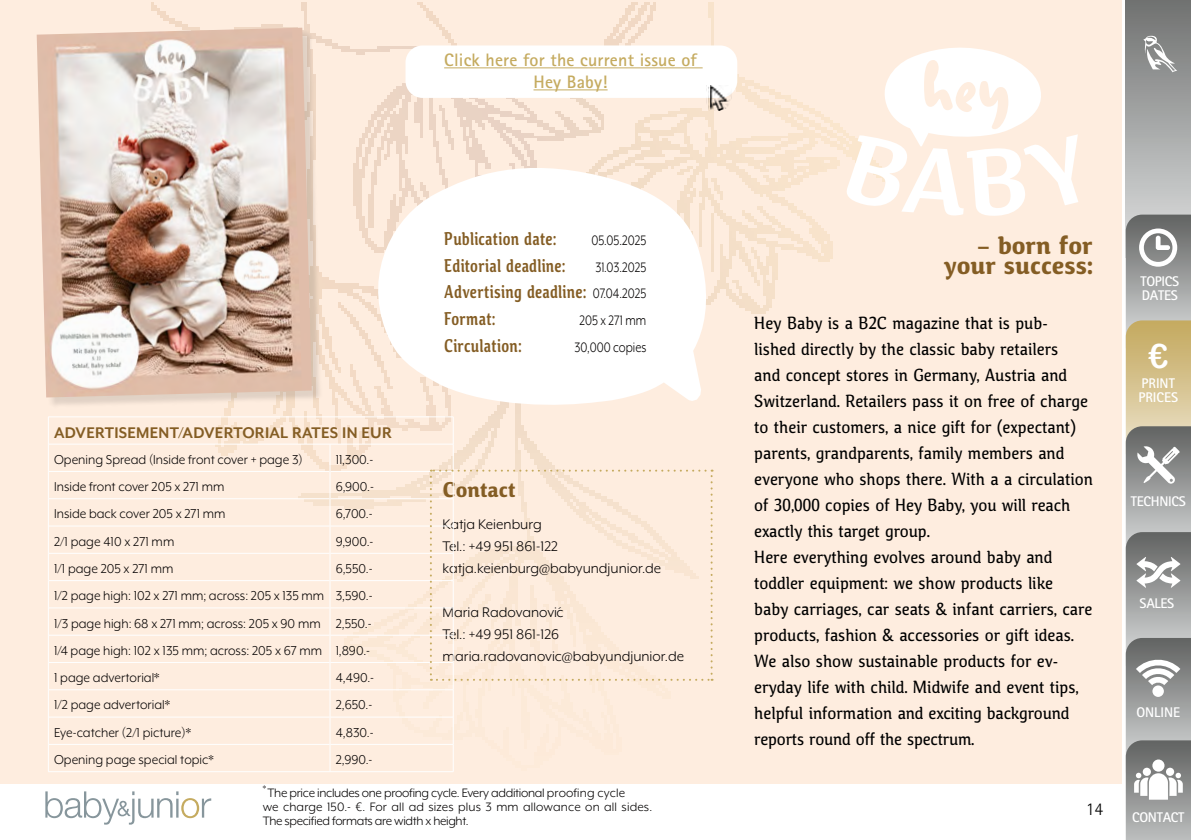
<style>
.page{position:relative;width:1191px;height:840px;background:#fff}
.page>*{position:absolute;margin:0;border:0;box-sizing:border-box;transform-origin:0 0}
.t1{font:34px "Arial Rounded MT Bold";color:#fff}
.t2{font:700 26px/20px "Calendula";color:#845d24;text-align:right}
.t3{font:700 22px "Calendula";color:#845d24}
.t4{font:600 18.8px/26.8px "Calendula";letter-spacing:.015em;color:#845d24;scale:.84 1}
.t5{font:18px/26px "Calendula";color:#000}
.t6{font:700 18px/22px "Rotis Sans Serif 65";letter-spacing:.01em;color:#c5ab60;text-align:center}
.t7{font:300 18px "Rotis Sans Serif 45";color:#000}
.t8{font:700 17.8px "Mr Eaves XL Mod OT";letter-spacing:.015em;color:#845d24}
.t9{font:16px/22px "Mr Eaves XL Mod OT";color:#030000}
.t10{font:15.8px "Mr Eaves XL Mod OT";color:#030000;scale:.84 1}
.t11{font:14.8px/27.2px "Mr Eaves XL Mod OT";color:#030000}
.t12{font:14px/14px "Mr Eaves XL Mod OT";letter-spacing:-.02em;color:#030000}
.t13{font:700 14px/14px "Rotis Sans Serif 65";letter-spacing:-.02em;color:#fff}
.t14{font:700 14px/14px "Rotis Sans Serif 65";color:#fff}
.s1{font-family:"Mr Eaves XL Mod OT";font-weight:400;font-size:15.8px;color:#030000}
.s2{color:#000}
</style>
<div class="page">
<svg style="left:45px;top:791px;width:107px;height:33px"></svg>
<div style="left:0;top:0;width:1121px;height:782px;background:#feeddf"></div>
<img style="left:152px;top:3px;width:905px;height:816px">
<svg style="left:845px;top:44px;width:233px;height:172px"></svg>
<div style="left:39px;top:30px;width:283px;height:378px;background:#000;opacity:.12"></div>
<img style="left:37px;top:28px;width:275px;height:369px">
<hr style="left:48px;top:416px;width:282px;height:1px;background:#fff">
<hr style="left:330px;top:416px;width:123px;height:1px;background:#fff">
<hr style="left:49px;top:443px;width:281px;height:1px;background:#fff">
<hr style="left:330px;top:443px;width:123px;height:1px;background:#fff">
<hr style="left:49px;top:471px;width:281px;height:1px;background:#fff">
<hr style="left:330px;top:471px;width:123px;height:1px;background:#fff">
<hr style="left:49px;top:498px;width:281px;height:1px;background:#fff">
<hr style="left:330px;top:498px;width:123px;height:1px;background:#fff">
<hr style="left:49px;top:525px;width:281px;height:1px;background:#fff">
<hr style="left:330px;top:525px;width:123px;height:1px;background:#fff">
<hr style="left:49px;top:552px;width:281px;height:1px;background:#fff">
<hr style="left:330px;top:552px;width:123px;height:1px;background:#fff">
<hr style="left:49px;top:580px;width:281px;height:1px;background:#fff">
<hr style="left:330px;top:580px;width:123px;height:1px;background:#fff">
<hr style="left:49px;top:607px;width:281px;height:1px;background:#fff">
<hr style="left:330px;top:607px;width:123px;height:1px;background:#fff">
<hr style="left:49px;top:634px;width:281px;height:1px;background:#fff">
<hr style="left:330px;top:634px;width:123px;height:1px;background:#fff">
<hr style="left:49px;top:661px;width:281px;height:1px;background:#fff">
<hr style="left:330px;top:661px;width:123px;height:1px;background:#fff">
<hr style="left:49px;top:689px;width:281px;height:1px;background:#fff">
<hr style="left:330px;top:689px;width:123px;height:1px;background:#fff">
<hr style="left:49px;top:716px;width:281px;height:1px;background:#fff">
<hr style="left:330px;top:716px;width:123px;height:1px;background:#fff">
<hr style="left:49px;top:743px;width:281px;height:1px;background:#fff">
<hr style="left:330px;top:743px;width:123px;height:1px;background:#fff">
<hr style="left:48px;top:770px;width:282px;height:1px;background:#fff">
<hr style="left:330px;top:770px;width:123px;height:1px;background:#fff">
<svg style="left:48px;top:417px;width:1px;height:353px"></svg>
<svg style="left:330px;top:444px;width:1px;height:327px"></svg>
<svg style="left:430px;top:417px;width:282px;height:354px"></svg>
<svg style="left:355px;top:163px;width:373px;height:246px"></svg>
<svg style="left:628px;top:325px;width:79px;height:86px"></svg>
<svg style="left:1125px;top:0;width:66px;height:214px;background:#a1a2a2"></svg>
<div style="left:405px;top:45px;width:332px;height:53px;background:#fff;border-radius:17px"></div>
<hr style="left:444px;top:67px;width:258px;height:1px;background:#c5ab60">
<hr style="left:533px;top:89px;width:74px;height:1px;background:#c5ab60">
<img style="left:706px;top:85px;width:25px;height:25px">
<svg style="left:1125px;top:214px;width:66px;height:625px;background:#a9a79e"></svg>
<svg style="left:1143px;top:36px;width:34px;height:36px"></svg>
<p class="t6" style="left:444px;top:49px;width:254px">Click here for the current issue of<br>Hey Baby!</p>
<p class="t4" style="left:444px;top:225px;width:134px">Publication date:</p>
<p class="t10" style="left:591px;top:231px;width:67px">05.05.2025</p>
<p class="t4" style="left:444px;top:252px;width:145px">Editorial deadline:</p>
<p class="t10" style="left:595px;top:258px;width:62px">31.03.2025</p>
<p class="t4" style="left:444px;top:279px;width:242px">Advertising deadline: <span class="s1">07.04.2025<br></span>Format:</p>
<p class="t10" style="left:579px;top:311px;width:81px">205 x 271 mm</p>
<p class="t8" style="left:54px;top:422px;width:339px">ADVERTISEMENT/ADVERTORIAL RATES IN EUR</p>
<p class="t11" style="left:54px;top:445px;width:250px">Opening Spread (Inside front cover + page 3)</p>
<p class="t11" style="left:336px;top:445px;width:39px">11,300.-</p>
<p class="t11" style="left:54px;top:472px;width:172px">Inside front cover 205 x 271 mm</p>
<p class="t11" style="left:336px;top:472px;width:40px">6,900.-</p>
<p class="t11" style="left:54px;top:500px;width:173px">Inside back cover 205 x 271 mm</p>
<p class="t11" style="left:336px;top:500px;width:38px">6,700.-</p>
<p class="t11" style="left:54px;top:527px;width:122px">2/1 page 410 x 271 mm</p>
<p class="t11" style="left:336px;top:527px;width:39px">9,900.-</p>
<p class="t11" style="left:54px;top:554px;width:121px">1/1 page 205 x 271 mm</p>
<p class="t11" style="left:54px;top:554px;width:320px;text-indent:282px">6,550.- 1/2 page high: 102 x 271 mm; across: 205 x 135 mm 3,590.- 1/3 page high: 68 x 271 mm; across: 205 x 90 mm 2,550.- 1/4 page high: 102 x 135 mm; across: 205 x 67 mm 1,890.- 1 page advertorial*</p>
<p class="t11" style="left:336px;top:663px;width:40px">4,490.-</p>
<p class="t11" style="left:54px;top:691px;width:117px">1/2 page advertorial*</p>
<p class="t11" style="left:336px;top:691px;width:38px">2,650.-</p>
<p class="t11" style="left:54px;top:718px;width:138px">Eye-catcher (2/1 picture)*</p>
<p class="t11" style="left:336px;top:718px;width:39px">4,830.-</p>
<p class="t11" style="left:54px;top:745px;width:161px">Opening page special topic*</p>
<p class="t11" style="left:336px;top:745px;width:38px">2,990.-</p>
<p class="t4" style="left:444px;top:332px;width:93px">Circulation:</p>
<p class="t10" style="left:574px;top:338px;width:87px">30,000 copies</p>
<p class="t3" style="left:442px;top:475px;width:74px">Contact</p>
<p class="t9" style="left:442px;top:512px;width:220px">Katja Keienburg<br>Tel.: +49 951 861-122 katja.keienburg@babyundjunior.de</p>
<p class="t9" style="left:442px;top:600px;width:243px">Maria <span class="s2">Radovanovi´c<br></span>Tel.: +49 951 861-126 maria.radovanovic@babyundjunior.de</p>
<p class="t12" style="left:263px;top:784px;width:391px"><sup>*</sup> The price includes one proofing cycle. Every additional proofing cycle<br>we charge 150.- €. For all ad sizes plus 3 mm allowance on all sides.<br>The specified formats are width x height.</p>
<h2 class="t2" style="left:943px;top:236px;width:151px">– born for your success:</h2>
<p class="t5" style="left:754px;top:310px;width:340px">Hey Baby is a B2C magazine that is pub&shy;lished directly by the classic baby retailers<br>and concept stores in Germany, Austria and Switzerland. Retailers pass it on free of charge to their customers, a nice gift for (expectant) parents, grandparents, family members and everyone who shops there. With a a circulation of 30,000 copies of Hey Baby, you will reach exactly this target group.<br>Here everything evolves around baby and toddler equipment: we show products like<br>baby carriages, car seats &amp; infant carriers, care products, fashion &amp; accessories or gift ideas.<br>We also show sustainable products for ev&shy;eryday life with child. Midwife and event tips, helpful information and exciting background reports round off the spectrum.</p>
<p class="t7" style="left:1085px;top:797px;width:19px">14</p>
<p class="t13" style="left:1140px;top:274px;width:40px">TOPICS<br>DATES</p>
<h1 class="t1" style="left:1148px;top:335px;width:22px">€</h1>
<p class="t14" style="left:1138px;top:375px;width:41px">PRINT<br>PRICES</p>
<p class="t13" style="left:1130px;top:494px;width:56px">TECHNICS</p>
<p class="t13" style="left:1139px;top:595px;width:36px">SALES</p>
<p class="t13" style="left:1136px;top:705px;width:45px">ONLINE</p>
<p class="t13" style="left:1132px;top:809px;width:54px">CONTACT</p>
</div>
